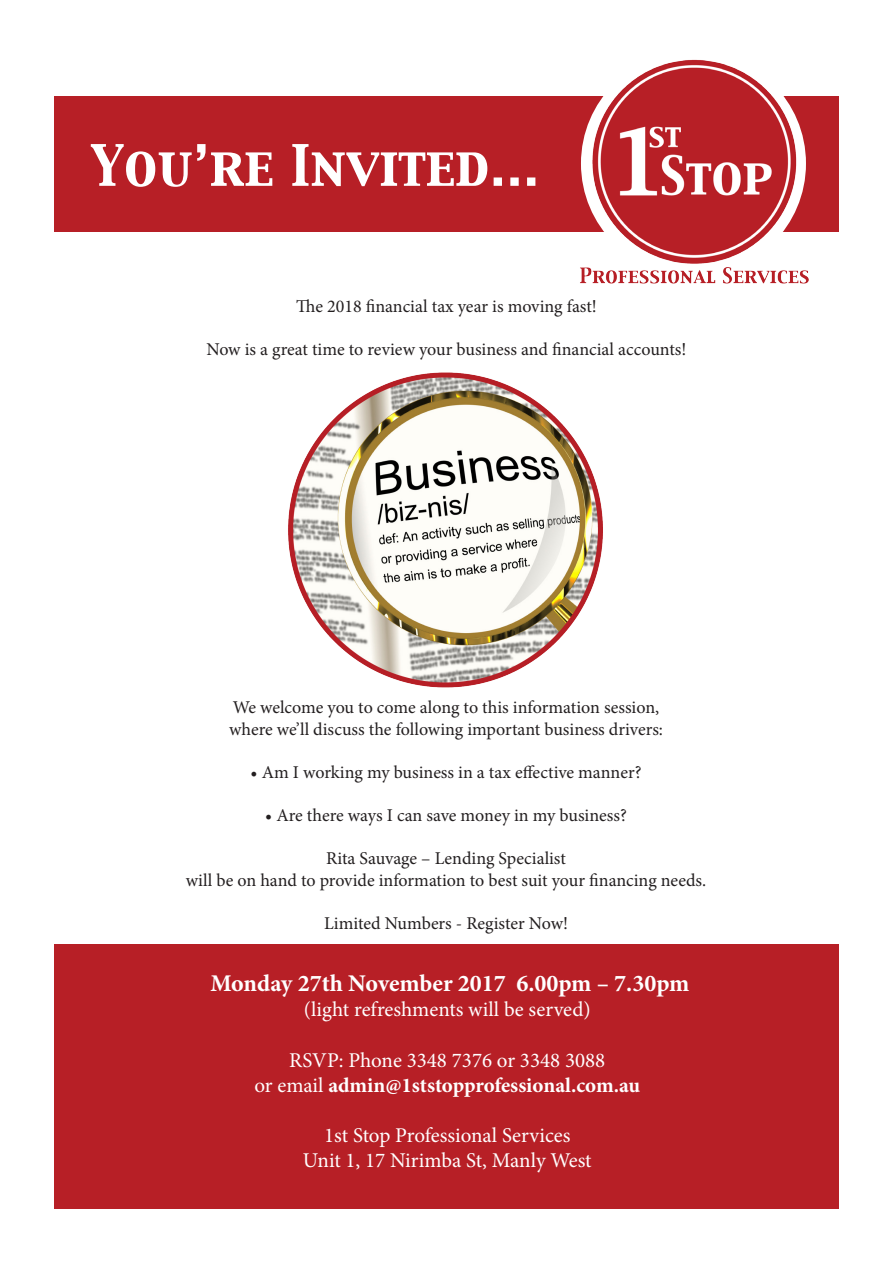
<style>
.page{position:relative;width:893px;height:1263px;background:#fff}
.page>*{position:absolute;margin:0;border:0;box-sizing:border-box;transform-origin:0 0}
.t1{font:700 24px "Minion Pro";color:#fff}
.t2{font:21px "Minion Pro";color:#fff}
.t3{font:700 21px "Minion Pro";letter-spacing:-.005em;color:#fff}
.t4{font:18px "Minion Pro";letter-spacing:-.005em;color:#231f20}
.s1{font-weight:400}
</style>
<div class="page">
<div style="left:54px;top:96px;width:785px;height:135px;background:#b71f26"></div>
<img style="left:577px;top:59px;width:235px;height:225px">
<svg style="left:91px;top:144px;width:444px;height:43px"></svg>
<img style="left:288px;top:372px;width:315px;height:316px">
<div style="left:54px;top:945px;width:785px;height:264px;background:#b71f26"></div>
<p class="t4" style="left:296px;top:294px;width:302px">The 2018 financial tax year is moving fast!</p>
<p class="t4" style="left:206px;top:337px;width:481px">Now is a great time to review your business and financial accounts!</p>
<p class="t4" style="left:233px;top:695px;width:428px">We welcome you to come along to this information session,</p>
<p class="t4" style="left:229px;top:717px;width:435px">where we’ll discuss the following important business drivers:</p>
<p class="t4" style="left:251px;top:760px;width:392px">• Am I working my business in a tax effective manner?</p>
<p class="t4" style="left:265px;top:803px;width:363px">• Are there ways I can save money in my business?</p>
<p class="t4" style="left:326px;top:846px;width:241px">Rita Sauvage – Lending Specialist</p>
<p class="t4" style="left:186px;top:868px;width:522px">will be on hand to provide information to best suit your financing needs.</p>
<p class="t4" style="left:324px;top:911px;width:245px">Limited Numbers - Register Now!</p>
<p class="t1" style="left:210px;top:966px;width:480px">Monday 27th November 2017 6.00pm – 7.30pm</p>
<p class="t2" style="left:304px;top:995px;width:288px">(light refreshments will be served)</p>
<p class="t2" style="left:289px;top:1046px;width:318px">RSVP: Phone 3348 7376 or 3348 3088</p>
<p class="t3" style="left:254px;top:1070px;width:387px"><span class="s1">or email</span> admin@1ststopprofessional.com.au</p>
<p class="t2" style="left:324px;top:1121px;width:248px">1st Stop Professional Services</p>
<p class="t2" style="left:303px;top:1146px;width:290px">Unit 1, 17 Nirimba St, Manly West</p>
</div>
